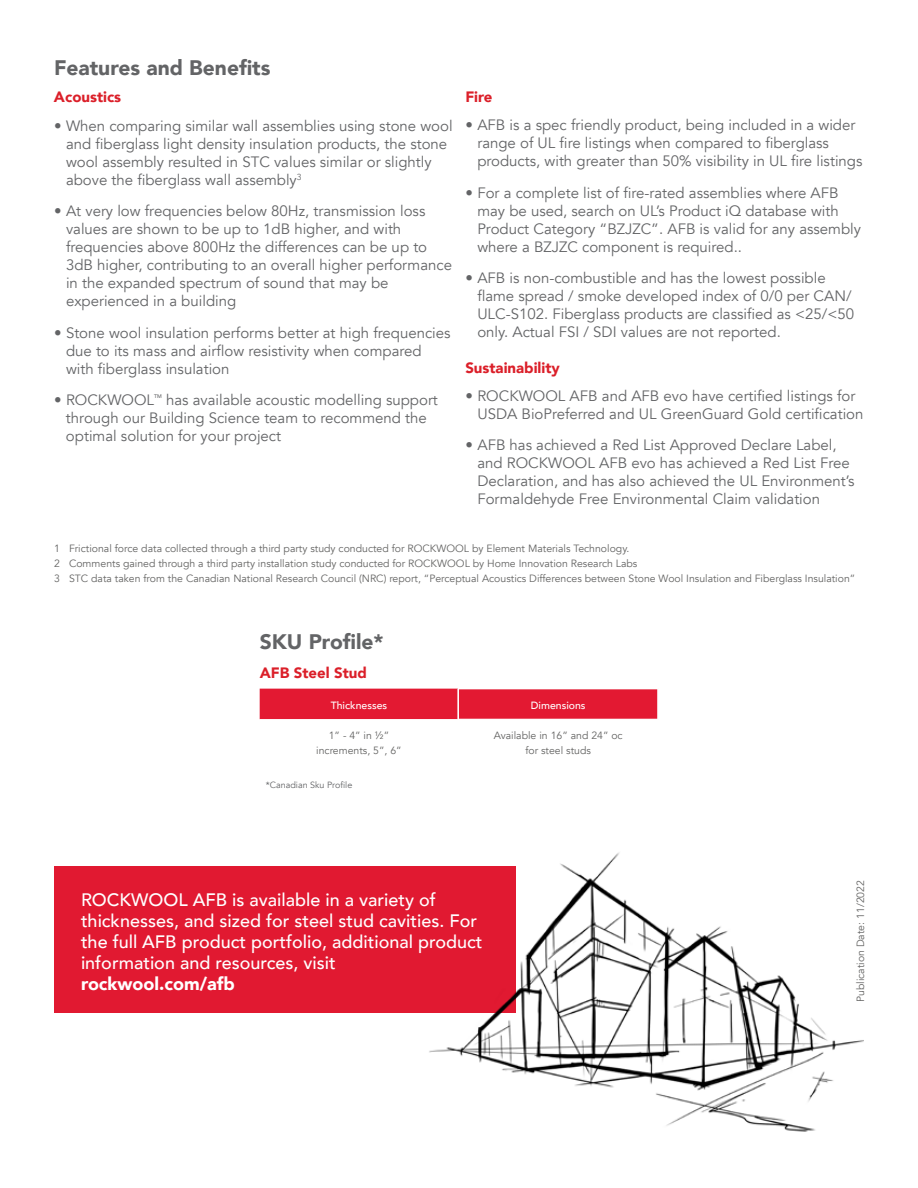
<style>
.page{position:relative;width:918px;height:1188px;background:#fff}
.page>*{position:absolute;margin:0;border:0;box-sizing:border-box;transform-origin:0 0}
.t1{font:900 21px "Avenir";color:#636466}
.t2{font:500 18px/21px "Avenir";color:#fff}
.t3{font:900 18px "Avenir";color:#fff}
.t4{font:15px/18px "Avenir";color:#636466}
.t5{font:900 15px "Avenir";color:#db1f29}
.t6{font:10.5px/15px "Avenir";color:#646463;text-align:center}
.t7{font:500 10.5px "Avenir";color:#fff}
.t8{font:9px "Avenir";color:#636466}
.t9{font:500 5.25px "Avenir";color:#636466}
</style>
<div class="page">
<img style="left:429px;top:852px;width:435px;height:280px">
<div style="left:260px;top:689px;width:398px;height:31px;background:#e31932"></div>
<hr style="left:458px;top:689px;width:1px;height:30px;background:#fff">
<hr style="left:458px;top:719px;width:200px;height:1px;background:#fff">
<div style="left:54px;top:866px;width:461px;height:147px;background:#e11931"></div>
<h1 class="t1" style="left:54px;top:50px;width:218px">Features and Benefits</h1>
<p class="t5" style="left:54px;top:84px;width:69px">Acoustics</p>
<p class="t5" style="left:465px;top:84px;width:29px">Fire</p>
<p class="t4" style="left:66px;top:117px;width:388px;text-indent:-12px">• When comparing similar wall assemblies using stone wool and fiberglass light density insulation products, the stone wool assembly resulted in STC values similar or slightly above the fiberglass wall assembly<sup>3</sup></p>
<p class="t4" style="left:66px;top:202px;width:388px;text-indent:-12px">• At very low frequencies below 80Hz, transmission loss values are shown to be up to 1dB higher, and with frequencies above 800Hz the differences can be up to 3dB higher, contributing to an overall higher performance in the expanded spectrum of sound that may be experienced in a building</p>
<p class="t4" style="left:66px;top:324px;width:386px;text-indent:-12px">• Stone wool insulation performs better at high frequencies due to its mass and airflow resistivity when compared with fiberglass insulation</p>
<p class="t4" style="left:54px;top:391px;width:102px">• ROCKWOOL</p>
<p class="t9" style="left:154px;top:392px;width:9px">TM</p>
<p class="t4" style="left:66px;top:391px;width:373px;text-indent:100px">has available acoustic modelling support through our Building Science team to recommend the optimal solution for your project</p>
<p class="t4" style="left:477px;top:117px;width:387px;text-indent:-12px">• AFB is a spec friendly product, being included in a wider range of UL fire listings when compared to fiberglass products, with greater than 50% visibility in UL fire listings</p>
<p class="t4" style="left:477px;top:184px;width:385px;text-indent:-12px">• For a complete list of fire-rated assemblies where AFB may be used, search on UL’s Product iQ database with Product Category “BZJZC”. AFB is valid for any assembly where a BZJZC component is required..</p>
<p class="t4" style="left:477px;top:270px;width:378px;text-indent:-12px">• AFB is non-combustible and has the lowest possible flame spread / smoke developed index of 0/0 per CAN/ ULC-S102. Fiberglass products are classified as &lt;25/&lt;50 only. Actual FSI / SDI values are not reported.</p>
<p class="t5" style="left:465px;top:355px;width:96px">Sustainability</p>
<p class="t4" style="left:477px;top:387px;width:388px;text-indent:-12px">• ROCKWOOL AFB and AFB evo have certified listings for<br>USDA BioPreferred and UL GreenGuard Gold certification</p>
<p class="t4" style="left:477px;top:437px;width:379px;text-indent:-12px">• AFB has achieved a Red List Approved Declare Label, and ROCKWOOL AFB evo has achieved a Red List Free Declaration, and has also achieved the UL Environment’s Formaldehyde Free Environmental Claim validation</p>
<p class="t6" style="left:54px;top:541px;width:803px;text-align:left">1 Frictional force data collected through a third party study conducted for ROCKWOOL by Element Materials Technology.<br>2 Comments gained through a third party installation study conducted for ROCKWOOL by Home Innovation Research Labs<br>3 STC data taken from the Canadian National Research Council (NRC) report, “Perceptual Acoustics Differences between Stone Wool Insulation and Fiberglass Insulation”</p>
<h1 class="t1" style="left:260px;top:624px;width:126px">SKU Profile*</h1>
<p class="t5" style="left:260px;top:660px;width:109px">AFB Steel Stud</p>
<p class="t7" style="left:331px;top:696px;width:58px">Thicknesses</p>
<p class="t7" style="left:531px;top:696px;width:56px">Dimensions</p>
<p class="t6" style="left:316px;top:728px;width:87px">1” - 4” in ½” increments, 5”, 6”</p>
<p class="t6" style="left:494px;top:728px;width:130px">Available in 16” and 24” oc for steel studs</p>
<p class="t8" style="left:266px;top:780px;width:88px">*Canadian Sku Profile</p>
<p class="t2" style="left:81px;top:888px;width:403px">ROCKWOOL AFB is available in a variety of thicknesses, and sized for steel stud cavities. For the full AFB product portfolio, additional product information and resources, visit</p>
<p class="t3" style="left:81px;top:968px;width:155px">rockwool.com/afb</p>
<p class="t6" style="left:853px;top:1002px;width:124px;rotate:-90deg">Publication Date: 11/2022</p>
</div>
